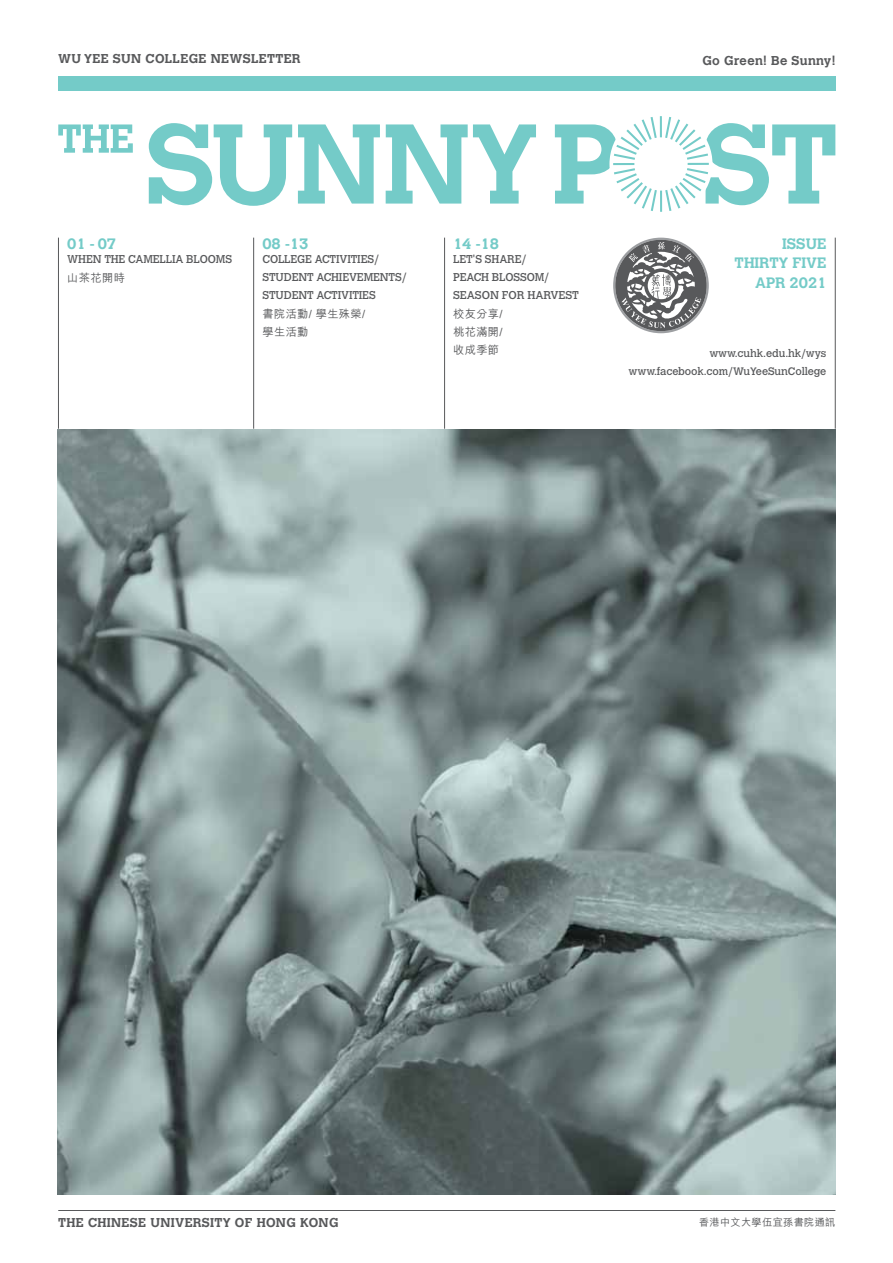
<style>
.page{position:relative;width:893px;height:1263px;background:#fff}
.page>*{position:absolute;margin:0;border:0;box-sizing:border-box;transform-origin:0 0}
.t1{font:700 15px/19.5px "Calvert";color:#74cbc8;text-align:right}
.t2{font:700 12.75px "Calvert";letter-spacing:.025em;color:#58595b}
.t3{font:11.25px/18px "Calvert";letter-spacing:-.015em;color:#58595b}
.t4{font:500 11.25px/18px "M Hei HK";letter-spacing:.03em;color:#58595b}
.t5{font:10.8px/17.5px "Calvert";letter-spacing:-.01em;color:#58595b;text-align:right}
.t6{font:500 10.2px "M Hei HK";letter-spacing:.03em;color:#58595b}
</style>
<div class="page">
<hr style="left:58px;top:1210px;width:777px;height:1px;background:#58595b">
<svg style="left:149px;top:123px;width:686px;height:83px"></svg>
<svg style="left:58px;top:124px;width:75px;height:29px"></svg>
<hr style="left:58px;top:238px;width:1px;height:191px;background:#58595b">
<hr style="left:253px;top:238px;width:1px;height:191px;background:#58595b">
<hr style="left:835px;top:238px;width:1px;height:191px;background:#58595b">
<svg style="left:613px;top:238px;width:96px;height:95px"></svg>
<div style="left:58px;top:76px;width:777px;height:14px;background:#74cbc8"></div>
<div style="left:609px;top:112px;width:103px;height:103px;background:#fff;border-radius:50%"></div>
<hr style="left:660px;top:191px;width:2px;height:21px;background:#74cbc8">
<hr style="left:613px;top:163px;width:21px;height:2px;background:#74cbc8">
<svg style="left:614px;top:168px;width:43px;height:43px"></svg>
<hr style="left:688px;top:163px;width:21px;height:2px;background:#74cbc8">
<svg style="left:665px;top:117px;width:43px;height:43px"></svg>
<hr style="left:660px;top:116px;width:2px;height:21px;background:#74cbc8">
<svg style="left:614px;top:117px;width:43px;height:43px"></svg>
<svg style="left:665px;top:168px;width:43px;height:43px"></svg>
<img style="left:58px;top:429px;width:777px;height:765px">
<hr style="left:444px;top:238px;width:1px;height:191px;background:#58595b">
<p class="t2" style="left:58px;top:51px;width:244px">WU YEE SUN COLLEGE NEWSLETTER</p>
<p class="t2" style="left:702px;top:53px;width:135px">Go Green! Be Sunny!</p>
<h1 class="t1" style="left:67px;top:233px;width:50px">01 - 07</h1>
<p class="t3" style="left:67px;top:250px;width:166px">WHEN THE CAMELLIA BLOOMS</p>
<p class="t4" style="left:67px;top:268px;width:59px">山茶花開時</p>
<h1 class="t1" style="left:262px;top:233px;width:47px">08 -13</h1>
<p class="t3" style="left:262px;top:250px;width:146px">COLLEGE ACTIVITIES/<br>STUDENT ACHIEVEMENTS/<br>STUDENT ACTIVITIES</p>
<p class="t4" style="left:262px;top:304px;width:104px">書院活動/ 學生殊榮/學生活動</p>
<h1 class="t1" style="left:453px;top:233px;width:47px">14 -18</h1>
<p class="t3" style="left:453px;top:250px;width:127px">LET'S SHARE/<br>PEACH BLOSSOM/<br>SEASON FOR HARVEST</p>
<p class="t4" style="left:453px;top:304px;width:51px;text-align:justify">校友分享/桃花滿開/收成季節</p>
<h1 class="t1" style="left:735px;top:233px;width:93px">ISSUE<br>THIRTY FIVE<br>APR 2021</h1>
<p class="t5" style="left:629px;top:344px;width:199px">www.cuhk.edu.hk/wys www.facebook.com/WuYeeSunCollege</p>
<p class="t2" style="left:58px;top:1214px;width:282px">THE CHINESE UNIVERSITY OF HONG KONG</p>
<p class="t6" style="left:699px;top:1215px;width:138px">香港中文大學伍宜孫書院通訊</p>
</div>
